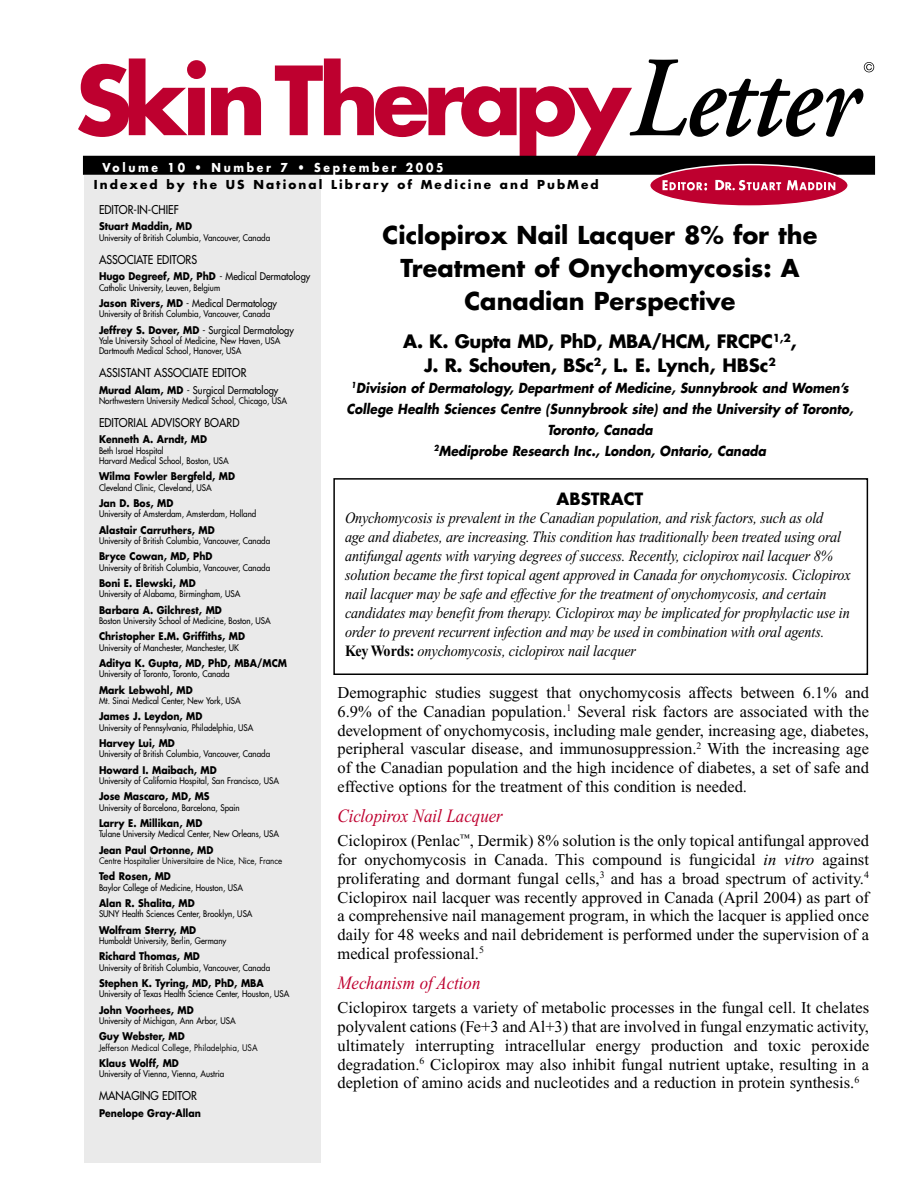
<style>
.page{position:relative;width:918px;height:1188px;background:#fff}
.page>*{position:absolute;margin:0;border:0;box-sizing:border-box;transform-origin:0 0}
.t1{font:700 24px/33px "Futura";color:#000;text-align:center}
.t2{font:italic 18.75px "Times New Roman";color:#be002f;scale:.9 1}
.t3{font:700 18px/24px "Futura";letter-spacing:-.02em;color:#000;text-align:center}
.t4{font:16.5px/18.8px "Times New Roman";color:#000;text-align:justify}
.t5{font:700 16.5px "Futura";color:#000}
.t6{font:italic 15.75px/18.9px "Times New Roman";letter-spacing:-.005em;color:#000;scale:.9 1}
.t7{font:italic 700 13.5px/21px "Futura";color:#000;text-align:center;scale:.9 1}
.t8{font:700 12px "Futura";letter-spacing:.175em;color:#000}
.t9{font:700 12px "Futura";letter-spacing:.25em;color:#fff;scale:.9 1}
.t10{font:11.85px "Futura";color:#000;scale:.9 1}
.t11{font:700 10.35px "Futura";color:#000;scale:.9 1}
.t12{font:10.35px "Futura";color:#000;scale:.9 1}
.t13{font:8.85px/10.4px "Futura";color:#000;scale:.9 1}
.t14{font:8.85px "Futura";letter-spacing:-.015em;color:#000;scale:.9 1}
.s1{font-weight:700}
.s2{font-weight:700;font-style:normal}
.s3{font-style:italic}
</style>
<div class="page">
<div style="left:85px;top:176px;width:236px;height:987px;background:#eaeaea"></div>
<svg style="left:78px;top:58px;width:183px;height:79px"></svg>
<svg style="left:275px;top:58px;width:599px;height:98px"></svg>
<div style="left:83px;top:156px;width:792px;height:18px;background:#000"></div>
<div style="left:650px;top:165px;width:198px;height:41px;background:#be002f;border-radius:50%"></div>
<div style="left:649px;top:164px;width:200px;height:43px;border:2px solid #fff;border-radius:50%"></div>
<svg style="left:663px;top:180px;width:44px;height:10px"></svg>
<svg style="left:787px;top:180px;width:48px;height:10px"></svg>
<svg style="left:715px;top:180px;width:66px;height:10px"></svg>
<div style="left:333px;top:478px;width:535px;height:197px;border:2px solid #000"></div>
<p class="t9" style="left:102px;top:160px;width:381px">Volume 10 • Number 7 • September 2005</p>
<p class="t10" style="left:99px;top:202px;width:90px">EDITOR-IN-CHIEF</p>
<p class="t11" style="left:99px;top:219px;width:105px">Stuart Maddin, MD</p>
<p class="t13" style="left:99px;top:232px;width:192px">University of British Columbia, Vancouver, Canada</p>
<p class="t10" style="left:99px;top:252px;width:110px">ASSOCIATE EDITORS</p>
<p class="t12" style="left:99px;top:270px;width:236px"><span class="s1">Hugo Degreef, MD, PhD</span> - Medical Dermatology</p>
<p class="t13" style="left:99px;top:282px;width:136px">Catholic University, Leuven, Belgium</p>
<p class="t12" style="left:99px;top:297px;width:199px"><span class="s1">Jason Rivers, MD</span> - Medical Dermatology</p>
<p class="t13" style="left:99px;top:309px;width:192px">University of British Columbia, Vancouver, Canada</p>
<p class="t12" style="left:99px;top:323px;width:218px"><span class="s1">Jeffrey S. Dover, MD</span> - Surgical Dermatology</p>
<p class="t13" style="left:99px;top:336px;width:203px">Yale University School of Medicine, New Haven, USA<br>Dartmouth Medical School, Hanover, USA</p>
<p class="t10" style="left:99px;top:366px;width:166px">ASSISTANT ASSOCIATE EDITOR</p>
<p class="t12" style="left:99px;top:383px;width:201px"><span class="s1">Murad Alam, MD</span> - Surgical Dermatology</p>
<p class="t13" style="left:99px;top:396px;width:211px">Northwestern University Medical School, Chicago, USA</p>
<p class="t10" style="left:99px;top:415px;width:158px">EDITORIAL ADVISORY BOARD</p>
<p class="t11" style="left:99px;top:432px;width:122px">Kenneth A. Arndt, MD</p>
<p class="t13" style="left:99px;top:445px;width:146px">Beth Israel Hospital<br>Harvard Medical School, Boston, USA</p>
<p class="t11" style="left:99px;top:469px;width:153px">Wilma Fowler Bergfeld, MD</p>
<p class="t13" style="left:99px;top:482px;width:127px">Cleveland Clinic, Cleveland, USA</p>
<p class="t11" style="left:99px;top:496px;width:84px">Jan D. Bos, MD</p>
<p class="t13" style="left:99px;top:509px;width:176px">University of Amsterdam, Amsterdam, Holland</p>
<p class="t11" style="left:99px;top:523px;width:130px">Alastair Carruthers, MD</p>
<p class="t13" style="left:99px;top:536px;width:192px">University of British Columbia, Vancouver, Canada</p>
<p class="t11" style="left:99px;top:549px;width:128px">Bryce Cowan, MD, PhD</p>
<p class="t13" style="left:99px;top:562px;width:192px">University of British Columbia, Vancouver, Canada</p>
<p class="t11" style="left:99px;top:576px;width:109px">Boni E. Elewski, MD</p>
<p class="t13" style="left:99px;top:589px;width:159px">University of Alabama, Birmingham, USA</p>
<p class="t11" style="left:99px;top:603px;width:138px">Barbara A. Gilchrest, MD</p>
<p class="t13" style="left:99px;top:616px;width:192px">Boston University School of Medicine, Boston, USA</p>
<p class="t11" style="left:99px;top:629px;width:164px">Christopher E.M. Griffiths, MD</p>
<p class="t13" style="left:99px;top:642px;width:157px">University of Manchester, Manchester, UK</p>
<p class="t11" style="left:99px;top:656px;width:210px">Aditya K. Gupta, MD, PhD, MBA/MCM</p>
<p class="t13" style="left:99px;top:669px;width:147px">University of Toronto, Toronto, Canada</p>
<p class="t11" style="left:99px;top:683px;width:106px">Mark Lebwohl, MD</p>
<p class="t13" style="left:99px;top:696px;width:159px">Mt. Sinai Medical Center, New York, USA</p>
<p class="t11" style="left:99px;top:709px;width:116px">James J. Leydon, MD</p>
<p class="t13" style="left:99px;top:722px;width:173px">University of Pennsylvania, Philadelphia, USA</p>
<p class="t11" style="left:99px;top:736px;width:86px">Harvey Lui, MD</p>
<p class="t13" style="left:99px;top:749px;width:192px">University of British Columbia, Vancouver, Canada</p>
<p class="t11" style="left:99px;top:763px;width:132px">Howard I. Maibach, MD</p>
<p class="t13" style="left:99px;top:776px;width:201px">University of California Hospital, San Francisco, USA</p>
<p class="t11" style="left:99px;top:789px;width:124px">Jose Mascaro, MD, MS</p>
<p class="t13" style="left:99px;top:802px;width:158px">University of Barcelona, Barcelona, Spain</p>
<p class="t11" style="left:99px;top:816px;width:116px">Larry E. Millikan, MD</p>
<p class="t13" style="left:99px;top:829px;width:201px">Tulane University Medical Center, New Orleans, USA</p>
<p class="t11" style="left:99px;top:843px;width:129px">Jean Paul Ortonne, MD</p>
<p class="t14" style="left:99px;top:855px;width:205px">Centre Hospitalier Universitaire de Nice, Nice, France</p>
<p class="t11" style="left:99px;top:869px;width:81px">Ted Rosen, MD</p>
<p class="t13" style="left:99px;top:882px;width:162px">Baylor College of Medicine, Houston, USA</p>
<p class="t11" style="left:99px;top:896px;width:108px">Alan R. Shalita, MD</p>
<p class="t13" style="left:99px;top:909px;width:172px">SUNY Health Sciences Center, Brooklyn, USA</p>
<p class="t11" style="left:99px;top:922px;width:110px">Wolfram Sterry, MD</p>
<p class="t13" style="left:99px;top:936px;width:143px">Humboldt University, Berlin, Germany</p>
<p class="t11" style="left:99px;top:949px;width:114px">Richard Thomas, MD</p>
<p class="t13" style="left:99px;top:962px;width:192px">University of British Columbia, Vancouver, Canada</p>
<p class="t11" style="left:99px;top:976px;width:185px">Stephen K. Tyring, MD, PhD, MBA</p>
<p class="t13" style="left:99px;top:989px;width:213px">University of Texas Health Science Center, Houston, USA</p>
<p class="t11" style="left:99px;top:1002px;width:107px">John Voorhees, MD</p>
<p class="t13" style="left:99px;top:1015px;width:153px">University of Michigan, Ann Arbor, USA</p>
<p class="t11" style="left:99px;top:1029px;width:97px">Guy Webster, MD</p>
<p class="t14" style="left:99px;top:1041px;width:178px">Jefferson Medical College, Philadelphia, USA</p>
<p class="t11" style="left:99px;top:1056px;width:90px">Klaus Wolff, MD</p>
<p class="t13" style="left:99px;top:1069px;width:141px">University of Vienna, Vienna, Austria</p>
<p class="t10" style="left:99px;top:1088px;width:110px">MANAGING EDITOR</p>
<p class="t11" style="left:99px;top:1105px;width:115px">Penelope Gray-Allan</p>
<p class="t8" style="left:94px;top:177px;width:507px">Indexed by the US National Library of Medicine and PubMed</p>
<h1 class="t1" style="left:383px;top:218px;width:436px">Ciclopirox Nail Lacquer 8% for the<br>Treatment of Onychomycosis: A<br>Canadian Perspective</h1>
<p class="t3" style="left:403px;top:328px;width:395px">A. K. Gupta MD, PhD, MBA/HCM, FRCPC<sup>1,2</sup>,<br>J. R. Schouten, BSc<sup>2</sup>, L. E. Lynch, HBSc<sup>2</sup></p>
<p class="t7" style="left:347px;top:377px;width:565px"><sup>1</sup>Division of Dermatology, Department of Medicine, Sunnybrook and Women’s College Health Sciences Centre (Sunnybrook site) and the University of Toronto, Toronto, Canada<br><sup>2</sup>Mediprobe Research Inc., London, Ontario, Canada</p>
<p class="t5" style="left:557px;top:487px;width:88px">ABSTRACT</p>
<p class="t6" style="left:345px;top:509px;width:563px">Onychomycosis is prevalent in the Canadian population, and risk factors, such as old<br>age and diabetes, are increasing. This condition has traditionally been treated using oral antifungal agents with varying degrees of success. Recently, ciclopirox nail lacquer 8% solution became the first topical agent approved in Canada for onychomycosis. Ciclopirox nail lacquer may be safe and effective for the treatment of onychomycosis, and certain candidates may benefit from therapy. Ciclopirox may be implicated for prophylactic use in order to prevent recurrent infection and may be used in combination with oral agents.<br><span class="s2">Key Words:</span> onychomycosis, ciclopirox nail lacquer</p>
<p class="t4" style="left:337px;top:683px;width:533px">Demographic studies suggest that onychomycosis affects between 6.1% and 6.9% of the Canadian population.<sup>1</sup> Several risk factors are associated with the development of onychomycosis, including male gender, increasing age, diabetes, peripheral vascular disease, and immunosuppression.<sup>2</sup> With the increasing age of the Canadian population and the high incidence of diabetes, a set of safe and effective options for the treatment of this condition is needed.</p>
<p class="t2" style="left:338px;top:806px;width:185px">Ciclopirox Nail Lacquer</p>
<p class="t4" style="left:337px;top:832px;width:533px">Ciclopirox (Penlac<sup>™</sup>, Dermik) 8% solution is the only topical antifungal approved for onychomycosis in Canada. This compound is fungicidal <span class="s3">in vitro</span> against proliferating and dormant fungal cells,<sup>3</sup> and has a broad spectrum of activity.<sup>4<br></sup>Ciclopirox nail lacquer was recently approved in Canada (April 2004) as part of a comprehensive nail management program, in which the lacquer is applied once daily for 48 weeks and nail debridement is performed under the supervision of a medical professional.<sup>5</sup></p>
<p class="t2" style="left:338px;top:973px;width:160px">Mechanism of Action</p>
<p class="t4" style="left:338px;top:999px;width:533px">Ciclopirox targets a variety of metabolic processes in the fungal cell. It chelates polyvalent cations (Fe+3 and Al+3) that are involved in fungal enzymatic activity, ultimately interrupting intracellular energy production and toxic peroxide degradation.<sup>6</sup> Ciclopirox may also inhibit fungal nutrient uptake, resulting in a depletion of amino acids and nucleotides and a reduction in protein synthesis.<sup>6</sup></p>
</div>
